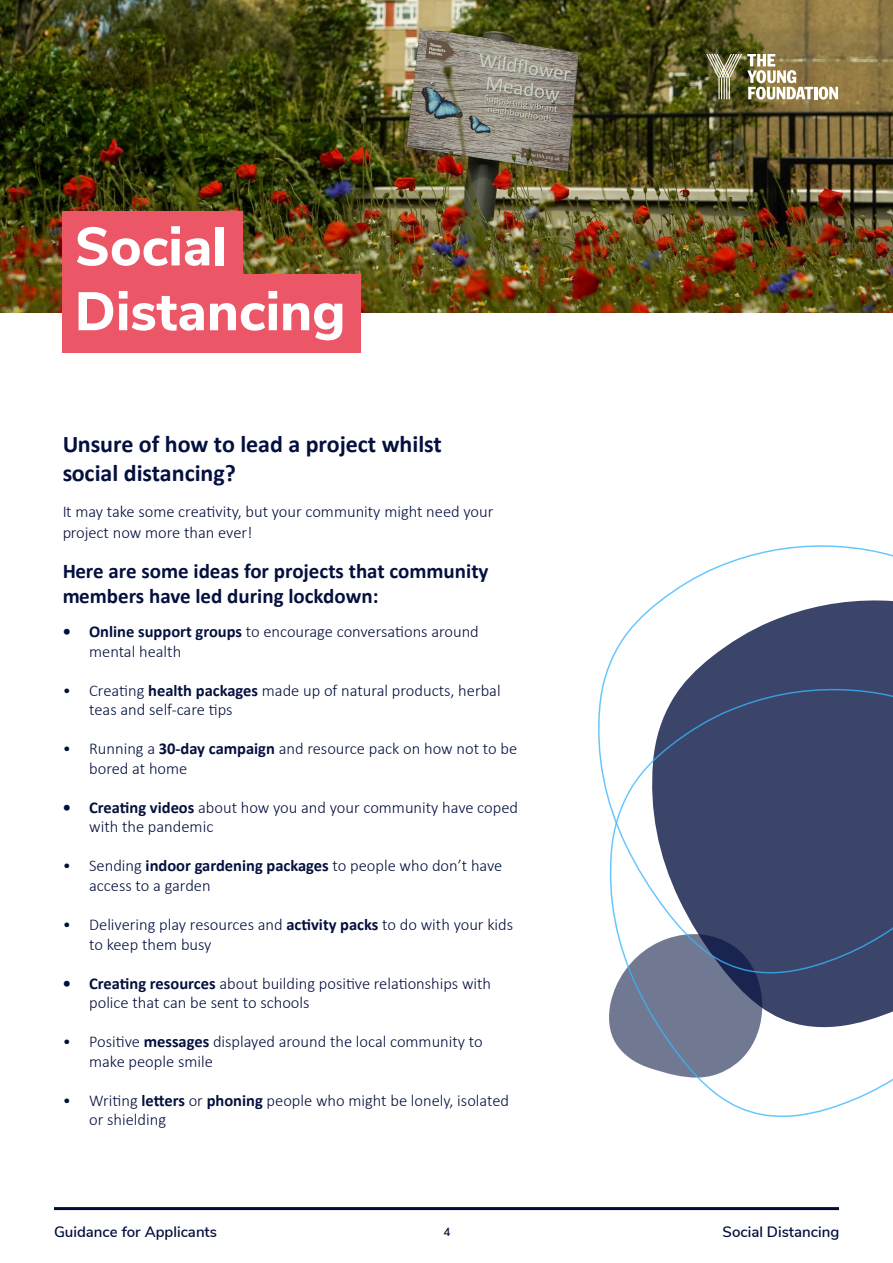
<style>
.page{position:relative;width:893px;height:1263px;background:#fff}
.page>*{position:absolute;margin:0;border:0;box-sizing:border-box;transform-origin:0 0}
.t1{font:800 54px/64.8px "Nunito Sans";color:#fff}
.t2{font:700 24px/28.8px "Calibri";color:#000d3c}
.t3{font:700 21px/25.2px "Calibri";color:#000d3c}
.t4{font:300 16.5px/19.5px "Calibri";color:#000d3c}
.t5{font:600 15px "Nunito Sans";color:#000d3c}
.t6{font:600 11.85px "Nunito Sans";color:#000d3c}
.s1{font-weight:700}
</style>
<div class="page">
<img style="left:0;top:0;width:893px;height:312px">
<svg style="left:609px;top:975px;width:284px;height:142px"></svg>
<svg style="left:598px;top:545px;width:295px;height:430px"></svg>
<hr style="left:54px;top:1207px;width:785px;height:3px;background:#000d3c">
<div style="left:62px;top:211px;width:181px;height:79px;background:#ec5768"></div>
<div style="left:62px;top:274px;width:299px;height:79px;background:#ec5768"></div>
<img style="left:706px;top:54px;width:132px;height:46px">
<p class="t1" style="left:75px;top:211px;width:272px">Social<br>Distancing</p>
<h2 class="t2" style="left:62px;top:428px;width:381px">Unsure of how to lead a project whilst social distancing?</h2>
<p class="t4" style="left:62px;top:500px;width:433px;line-height:21px">It may take some creativity, but your community might need your project now more than ever!</p>
<p class="t3" style="left:62px;top:557px;width:428px">Here are some ideas for projects that community members have led during lockdown:</p>
<p class="t4" style="left:89px;top:622px;width:391px;text-indent:-27px"><span class="s1">• Online support groups</span> to encourage conversations around mental health</p>
<p class="t4" style="left:89px;top:680px;width:413px;text-indent:-27px">• Creating <span class="s1">health packages</span> made up of natural products, herbal teas and self-care tips</p>
<p class="t4" style="left:89px;top:739px;width:429px;text-indent:-27px">• Running a <span class="s1">30-day campaign</span> and resource pack on how not to be bored at home</p>
<p class="t4" style="left:89px;top:797px;width:430px;text-indent:-27px"><span class="s1">• Creating videos</span> about how you and your community have coped with the pandemic</p>
<p class="t4" style="left:89px;top:856px;width:415px;text-indent:-27px">• Sending <span class="s1">indoor gardening packages</span> to people who don’t have access to a garden</p>
<p class="t4" style="left:89px;top:914px;width:426px;text-indent:-27px">• Delivering play resources and <span class="s1">activity packs</span> to do with your kids to keep them busy</p>
<p class="t4" style="left:89px;top:973px;width:404px;text-indent:-27px"><span class="s1">• Creating resources</span> about building positive relationships with police that can be sent to schools</p>
<p class="t4" style="left:89px;top:1031px;width:395px;text-indent:-27px">• Positive <span class="s1">messages</span> displayed around the local community to make people smile</p>
<p class="t4" style="left:89px;top:1090px;width:421px;text-indent:-27px">• Writing <span class="s1">letters</span> or <span class="s1">phoning</span> people who might be lonely, isolated or shielding</p>
<p class="t5" style="left:54px;top:1220px;width:165px">Guidance for Applicants</p>
<p class="t6" style="left:443px;top:1223px;width:9px">4</p>
<p class="t5" style="left:723px;top:1220px;width:118px">Social Distancing</p>
</div>
